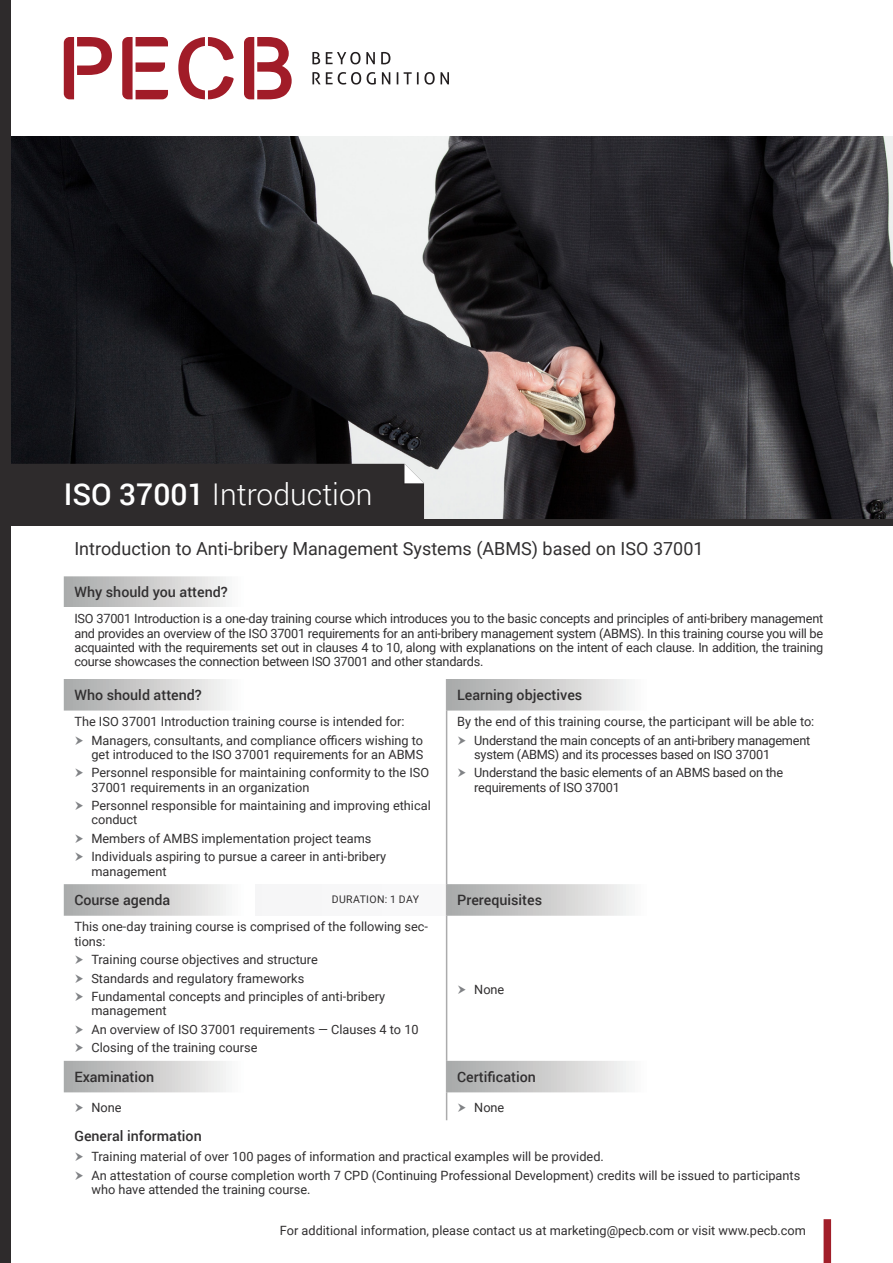
<style>
.page{position:relative;width:893px;height:1263px;background:#fff}
.page>*{position:absolute;margin:0;border:0;box-sizing:border-box;transform-origin:0 0}
.t1{font:300 30px "Roboto";color:#fff}
.t2{font:18px "Roboto";color:#312f30}
.Table1{font:500 14.25px "Roboto";color:#312f30}
.t3{font:12.75px/14.2px "Roboto";color:#312f30}
.t4{font:12.75px/14.2px "Roboto";letter-spacing:-.02em;color:#312f30}
.Table1-2{font:10.5px "Roboto";letter-spacing:.035em;color:#312f30}
.s1{font-weight:500}
</style>
<div class="page">
<img style="left:11px;top:136px;width:882px;height:383px">
<div style="left:824px;top:1219px;width:7px;height:44px;background:#a11e29"></div>
<div style="left:0;top:0;width:11px;height:1263px;background:#2e2b2c"></div>
<div style="left:11px;top:464px;width:413px;height:55px;background:#2e2b2c"></div>
<div style="left:0;top:519px;width:893px;height:7px;background:#2e2b2c"></div>
<svg style="left:64px;top:576px;width:382px;height:516px"></svg>
<div style="left:64px;top:608px;width:765px;height:71px;background:#fff"></div>
<svg style="left:447px;top:679px;width:182px;height:413px"></svg>
<div style="left:255px;top:884px;width:192px;height:32px;background:#f7f7f8"></div>
<hr style="left:446px;top:679px;width:1px;height:31px;background:#ababac">
<hr style="left:446px;top:710px;width:1px;height:174px;background:#ababac">
<hr style="left:446px;top:916px;width:1px;height:145px;background:#ababac">
<hr style="left:446px;top:1061px;width:1px;height:31px;background:#ababac">
<svg style="left:446px;top:1092px;width:1px;height:28px"></svg>
<hr style="left:446px;top:884px;width:1px;height:32px;background:#ababac">
<svg style="left:64px;top:37px;width:48px;height:62px"></svg>
<svg style="left:122px;top:37px;width:46px;height:62px"></svg>
<svg style="left:178px;top:37px;width:56px;height:62px"></svg>
<svg style="left:244px;top:37px;width:48px;height:62px"></svg>
<svg style="left:312px;top:52px;width:8px;height:12px"></svg>
<svg style="left:326px;top:52px;width:49px;height:12px"></svg>
<svg style="left:381px;top:52px;width:9px;height:12px"></svg>
<svg style="left:312px;top:72px;width:49px;height:13px"></svg>
<svg style="left:367px;top:72px;width:9px;height:13px"></svg>
<svg style="left:382px;top:72px;width:8px;height:12px"></svg>
<svg style="left:397px;top:72px;width:1px;height:12px"></svg>
<svg style="left:404px;top:72px;width:45px;height:13px"></svg>
<svg style="left:75px;top:736px;width:8px;height:9px"></svg>
<svg style="left:75px;top:768px;width:8px;height:9px"></svg>
<svg style="left:75px;top:801px;width:8px;height:9px"></svg>
<svg style="left:75px;top:834px;width:8px;height:9px"></svg>
<svg style="left:75px;top:852px;width:8px;height:9px"></svg>
<svg style="left:458px;top:736px;width:8px;height:9px"></svg>
<svg style="left:458px;top:768px;width:8px;height:9px"></svg>
<svg style="left:75px;top:955px;width:8px;height:9px"></svg>
<svg style="left:75px;top:974px;width:8px;height:8px"></svg>
<svg style="left:75px;top:992px;width:8px;height:9px"></svg>
<svg style="left:75px;top:1025px;width:8px;height:9px"></svg>
<svg style="left:75px;top:1043px;width:8px;height:9px"></svg>
<svg style="left:458px;top:985px;width:8px;height:9px"></svg>
<p class="t1" style="left:64px;top:473px;width:310px"><span class="s1">ISO 37001</span> Introduction</p>
<p class="t2" style="left:74px;top:536px;width:631px">Introduction to Anti-bribery Management Systems (ABMS) based on ISO 37001</p>
<p class="Table1" style="left:74px;top:582px;width:155px">Why should you attend?</p>
<p class="t3" style="left:74px;top:611px;width:750px;text-align:justify">ISO 37001 Introduction is a one-day training course which introduces you to the basic concepts and principles of anti-bribery management and provides an overview of the ISO 37001 requirements for an anti-bribery management system (ABMS). In this training course you will be acquainted with the requirements set out in clauses 4 to 10, along with explanations on the intent of each clause. In addition, the training course showcases the connection between ISO 37001 and other standards.</p>
<p class="Table1" style="left:74px;top:685px;width:129px">Who should attend?</p>
<p class="Table1" style="left:457px;top:685px;width:127px">Learning objectives</p>
<p class="t3" style="left:74px;top:714px;width:332px">The ISO 37001 Introduction training course is intended for:</p>
<p class="t3" style="left:91px;top:732px;width:333px">Managers, consultants, and compliance officers wishing to get introduced to the ISO 37001 requirements for an ABMS</p>
<p class="t3" style="left:91px;top:765px;width:339px">Personnel responsible for maintaining conformity to the ISO<br>37001 requirements in an organization</p>
<p class="t3" style="left:91px;top:798px;width:341px">Personnel responsible for maintaining and improving ethical conduct</p>
<p class="t3" style="left:91px;top:831px;width:282px">Members of AMBS implementation project teams</p>
<p class="t3" style="left:91px;top:849px;width:296px">Individuals aspiring to pursue a career in anti-bribery management</p>
<p class="t3" style="left:457px;top:714px;width:359px">By the end of this training course, the participant will be able to:</p>
<p class="t4" style="left:474px;top:732px;width:338px">Understand the main concepts of an anti-bribery management system (ABMS) and its processes based on ISO 37001</p>
<p class="t4" style="left:474px;top:765px;width:310px">Understand the basic elements of an ABMS based on the requirements of ISO 37001</p>
<p class="Table1" style="left:74px;top:890px;width:97px">Course agenda</p>
<p class="Table1-2" style="left:332px;top:892px;width:89px">DURATION: 1 DAY</p>
<p class="Table1" style="left:457px;top:890px;width:87px">Prerequisites</p>
<p class="t3" style="left:74px;top:919px;width:355px">This one-day training course is comprised of the following sec&shy;tions:</p>
<p class="t3" style="left:91px;top:952px;width:228px">Training course objectives and structure</p>
<p class="t3" style="left:91px;top:970px;width:214px">Standards and regulatory frameworks</p>
<p class="t3" style="left:91px;top:989px;width:295px">Fundamental concepts and principles of anti-bribery management</p>
<p class="t3" style="left:91px;top:1022px;width:329px">An overview of ISO 37001 requirements — Clauses 4 to 10</p>
<p class="t3" style="left:91px;top:1040px;width:167px">Closing of the training course</p>
<p class="t3" style="left:474px;top:981px;width:32px">None</p>
<p class="Table1" style="left:74px;top:1067px;width:81px">Examination</p>
<p class="Table1" style="left:457px;top:1067px;width:80px">Certification</p>
<p class="t3" style="left:91px;top:1099px;width:32px">None</p>
<p class="t3" style="left:474px;top:1099px;width:32px">None</p>
<p class="Table1" style="left:74px;top:1126px;width:129px">General information</p>
<p class="t3" style="left:91px;top:1149px;width:514px">Training material of over 100 pages of information and practical examples will be provided.</p>
<p class="t3" style="left:91px;top:1167px;width:710px">An attestation of course completion worth 7 CPD (Continuing Professional Development) credits will be issued to participants who have attended the training course.</p>
<p class="t3" style="left:280px;top:1223px;width:528px">For additional information, please contact us at marketing@pecb.com or visit www.pecb.com</p>
</div>
